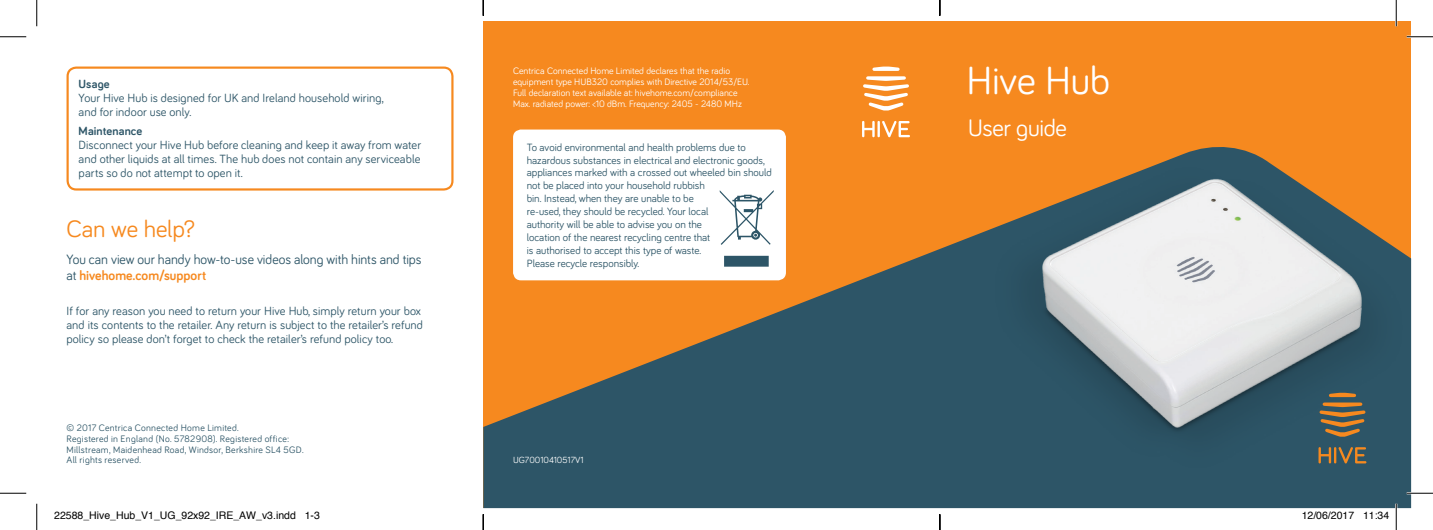
<style>
.page{position:relative;width:1433px;height:530px;background:#fff}
.page>*{position:absolute;margin:0;border:0;box-sizing:border-box;transform-origin:0 0}
.t1{font:40.25px "Bariol";letter-spacing:-.005em;color:#fff}
.t2{font:24.5px "Bariol";letter-spacing:-.01em;color:#f6891f}
.t3{font:24.5px "Bariol";letter-spacing:-.02em;color:#fff}
.t4{font:14px/16.6px "Bariol";color:#2d5567}
.t5{font:12.25px/14px "Bariol";letter-spacing:.005em;color:#2d5567}
.t6{font:700 12.25px "Bariol";letter-spacing:.01em;color:#2d5567}
.t7{font:10.85px/13px "Bariol";color:#2d5567}
.t8{font:10.5px "Helvetica";color:#000}
.t9{font:9.62px/10.8px "Bariol";color:#fff}
.t10{font:9.62px/10.8px "Bariol";letter-spacing:.03em;color:#2d5567}
.t11{font:9.1px "Bariol";color:#fff}
.s1{font-weight:700;color:#f6891f}
</style>
<div class="page">
<div style="left:483px;top:22px;width:928px;height:486px;background:#f6891f"></div>
<svg style="left:483px;top:238px;width:483px;height:270px;fill:#2d5567"></svg>
<img style="left:966px;top:147px;width:445px;height:361px">
<svg style="left:862px;top:66px;width:48px;height:71px"></svg>
<svg style="left:1318px;top:393px;width:48px;height:70px"></svg>
<div style="left:67px;top:67px;width:386px;height:124px;border:2px solid #f6891f;border-radius:9px"></div>
<div style="left:513px;top:130px;width:273px;height:150px;background:#fff;border-radius:8px"></div>
<svg style="left:720px;top:190px;width:54px;height:77px"></svg>
<hr style="left:1406px;top:36px;width:27px;height:2px;background:#fff">
<hr style="left:1406px;top:492px;width:27px;height:2px;background:#fff">
<hr style="left:1395px;top:0;width:2px;height:26px;background:#fff">
<hr style="left:1395px;top:504px;width:2px;height:26px;background:#fff">
<svg style="left:0;top:36px;width:26px;height:1px"></svg>
<svg style="left:1406px;top:36px;width:27px;height:1px"></svg>
<svg style="left:0;top:493px;width:26px;height:1px"></svg>
<svg style="left:1406px;top:493px;width:27px;height:1px"></svg>
<svg style="left:36px;top:0;width:1px;height:26px"></svg>
<svg style="left:36px;top:504px;width:1px;height:26px"></svg>
<svg style="left:1396px;top:0;width:1px;height:26px"></svg>
<svg style="left:1396px;top:504px;width:1px;height:26px"></svg>
<svg style="left:482px;top:0;width:2px;height:16px"></svg>
<svg style="left:482px;top:514px;width:2px;height:16px"></svg>
<svg style="left:939px;top:0;width:1px;height:16px"></svg>
<svg style="left:939px;top:514px;width:1px;height:16px"></svg>
<p class="t9" style="left:513px;top:65px;width:238px">Centrica Connected Home Limited declares that the radio equipment type HUB320 complies with Directive 2014/53/EU.<br>Full declaration text available at: hivehome.com/compliance Max. radiated power: &lt;10 dBm. Frequency: 2405 - 2480 MHz</p>
<p class="t6" style="left:79px;top:76px;width:33px">Usage</p>
<p class="t5" style="left:79px;top:91px;width:307px">Your Hive Hub is designed for UK and Ireland household wiring, and for indoor use only.</p>
<p class="t6" style="left:79px;top:123px;width:65px">Maintenance</p>
<p class="t5" style="left:79px;top:138px;width:344px;text-align:justify">Disconnect your Hive Hub before cleaning and keep it away from water and other liquids at all times. The hub does not contain any serviceable parts so do not attempt to open it.</p>
<p class="t7" style="left:527px;top:140px;width:247px">To avoid environmental and health problems due to hazardous substances in electrical and electronic goods, appliances marked with a crossed out wheeled bin should not be placed into your household rubbish<br>bin. Instead, when they are unable to be<br>re-used, they should be recycled. Your local<br>authority will be able to advise you on the<br>location of the nearest recycling centre that<br>is authorised to accept this type of waste.<br>Please recycle responsibly.</p>
<h2 class="t2" style="left:67px;top:212px;width:130px">Can we help?</h2>
<p class="t4" style="left:67px;top:250px;width:356px">You can view our handy how-to-use videos along with hints and tips at <span class="s1">hivehome.com/support</span></p>
<p class="t5" style="left:67px;top:303px;width:358px">If for any reason you need to return your Hive Hub, simply return your box and its contents to the retailer. Any return is subject to the retailer’s refund policy so please don’t forget to check the retailer’s refund policy too.</p>
<p class="t10" style="left:67px;top:421px;width:238px">© 2017 Centrica Connected Home Limited.<br>Registered in England (No. 5782908). Registered office:<br>Millstream, Maidenhead Road, Windsor, Berkshire SL4 5GD.<br>All rights reserved.</p>
<p class="t11" style="left:513px;top:454px;width:72px">UG70010410517V1</p>
<h1 class="t1" style="left:966px;top:53px;width:145px">Hive Hub</h1>
<h2 class="t3" style="left:968px;top:112px;width:101px">User guide</h2>
<p class="t8" style="left:54px;top:508px;width:267px">22588_Hive_Hub_V1_UG_92x92_IRE_AW_v3.indd 1-3</p>
<p class="t8" style="left:1301px;top:508px;width:89px">12/06/2017 11:34</p>
</div>
